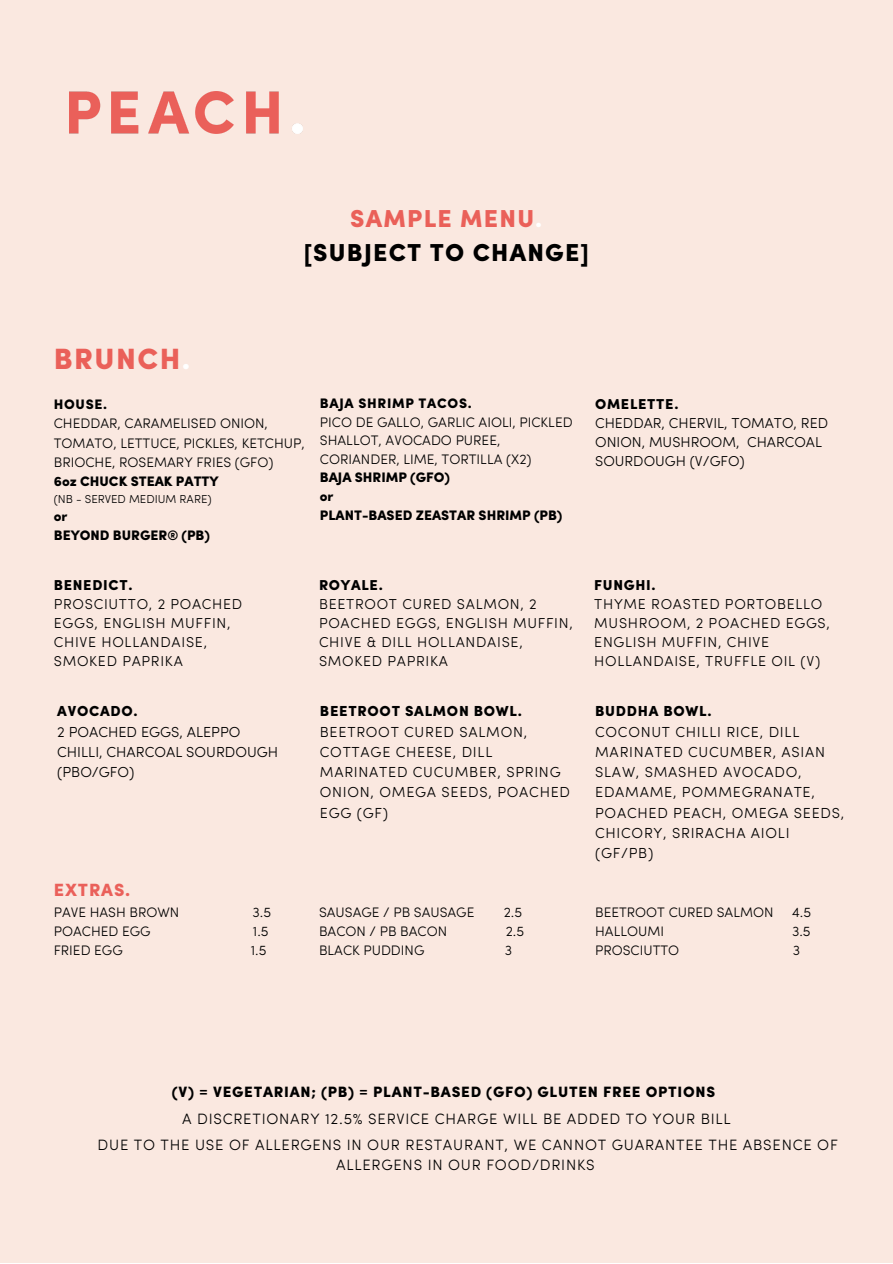
<style>
.page{position:relative;width:893px;height:1264px;background:#fff}
.page>*{position:absolute;margin:0;border:0;box-sizing:border-box;transform-origin:0 0}
.t1{font:900 29.4px "Sofia Pro";letter-spacing:.05em;color:#ea6059}
.t2{font:900 24.6px "Sofia Pro";letter-spacing:.05em;color:#000}
.t3{font:900 24.6px "Sofia Pro";letter-spacing:.05em;color:#ea6059}
.t4{font:900 17.7px "Sofia Pro";letter-spacing:.05em;color:#ea605a}
.t5{font:300 15px/20.2px "Sofia Pro";letter-spacing:.05em;color:#000;text-align:center}
.t6{font:900 15px "Sofia Pro";letter-spacing:.05em;color:#000}
.t7{font:300 14.55px/20.2px "Sofia Pro";letter-spacing:.05em;color:#000}
.t8{font:300 14.55px/20.2px "Sofia Pro";color:#000}
.t9{font:900 14.55px "Sofia Pro";letter-spacing:.05em;color:#000}
.t10{font:300 14.4px/19px "Sofia Pro";letter-spacing:.05em;color:#000}
.t11{font:300 14.4px/19px "Sofia Pro";color:#000}
.t12{font:900 14.4px "Sofia Pro";letter-spacing:.05em;color:#000}
.t13{font:300 13.8px/19.2px "Sofia Pro";color:#000}
.t14{font:900 13.8px "Sofia Pro";color:#000}
.t15{font:900 13.8px "Sofia Pro";letter-spacing:.05em;color:#000}
.t16{font:300 11.55px "Sofia Pro";color:#000}
.s1{color:#fff}
</style>
<div class="page">
<div style="left:0;top:0;width:892px;height:1262px;background:#fae8e0"></div>
<img style="left:69px;top:91px;width:233px;height:43px">
<p class="t3" style="left:350px;top:209px;width:193px">SAMPLE MENU<span class="s1">.</span></p>
<p class="t2" style="left:303px;top:242px;width:287px">[SUBJECT TO CHANGE]</p>
<p class="t1" style="left:54px;top:347px;width:138px">BRUNCH<span class="s1">.</span></p>
<p class="t14" style="left:54px;top:399px;width:55px">HOUSE.</p>
<p class="t13" style="left:54px;top:415px;width:252px">CHEDDAR, CARAMELISED ONION,<br>TOMATO, LETTUCE, PICKLES, KETCHUP,<br>BRIOCHE, ROSEMARY FRIES (GFO)</p>
<p class="t14" style="left:54px;top:475px;width:166px">6oz CHUCK STEAK PATTY</p>
<p class="t16" style="left:54px;top:494px;width:159px">(NB - SERVED MEDIUM RARE)</p>
<p class="t14" style="left:54px;top:510px;width:15px">or</p>
<p class="t14" style="left:54px;top:529px;width:158px">BEYOND BURGER® (PB)</p>
<p class="t15" style="left:320px;top:397px;width:153px">BAJA SHRIMP TACOS.</p>
<p class="t13" style="left:320px;top:414px;width:254px;line-height:18.6px">PICO DE GALLO, GARLIC AIOLI, PICKLED<br>SHALLOT, AVOCADO PUREE,<br>CORIANDER, LIME, TORTILLA (X2)</p>
<p class="t14" style="left:320px;top:472px;width:131px">BAJA SHRIMP (GFO)</p>
<p class="t14" style="left:320px;top:490px;width:15px">or</p>
<p class="t14" style="left:320px;top:509px;width:244px">PLANT-BASED ZEASTAR SHRIMP (PB)</p>
<p class="t12" style="left:595px;top:398px;width:85px">OMELETTE.</p>
<p class="t11" style="left:595px;top:415px;width:234px">CHEDDAR, CHERVIL, TOMATO, RED<br>ONION, MUSHROOM, CHARCOAL<br>SOURDOUGH (V/GFO)</p>
<p class="t12" style="left:54px;top:579px;width:80px">BENEDICT.</p>
<p class="t10" style="left:54px;top:596px;width:190px">PROSCIUTTO, 2 POACHED<br>EGGS, ENGLISH MUFFIN,<br>CHIVE HOLLANDAISE,<br>SMOKED PAPRIKA</p>
<p class="t9" style="left:57px;top:705px;width:82px">AVOCADO.</p>
<p class="t8" style="left:57px;top:722px;width:222px">2 POACHED EGGS, ALEPPO<br>CHILLI, CHARCOAL SOURDOUGH (PBO/GFO)</p>
<p class="t4" style="left:54px;top:882px;width:78px">EXTRAS.</p>
<p class="t13" style="left:54px;top:904px;width:127px">PAVE HASH BROWN</p>
<p class="t13" style="left:252px;top:904px;width:20px">3.5</p>
<p class="t13" style="left:54px;top:922px;width:98px">POACHED EGG</p>
<p class="t13" style="left:253px;top:922px;width:17px">1.5</p>
<p class="t13" style="left:54px;top:941px;width:70px">FRIED EGG</p>
<p class="t13" style="left:251px;top:941px;width:17px">1.5</p>
<p class="t12" style="left:319px;top:579px;width:65px">ROYALE.</p>
<p class="t10" style="left:319px;top:596px;width:255px">BEETROOT CURED SALMON, 2<br>POACHED EGGS, ENGLISH MUFFIN,<br>CHIVE &amp; DILL HOLLANDAISE,<br>SMOKED PAPRIKA</p>
<p class="t9" style="left:320px;top:705px;width:203px">BEETROOT SALMON BOWL.</p>
<p class="t7" style="left:320px;top:722px;width:252px">BEETROOT CURED SALMON,<br>COTTAGE CHEESE, DILL<br>MARINATED CUCUMBER, SPRING<br>ONION, OMEGA SEEDS, POACHED<br>EGG (GF)</p>
<p class="t13" style="left:319px;top:904px;width:157px">SAUSAGE / PB SAUSAGE</p>
<p class="t13" style="left:503px;top:904px;width:20px">2.5</p>
<p class="t13" style="left:319px;top:923px;width:130px">BACON / PB BACON</p>
<p class="t13" style="left:505px;top:923px;width:20px">2.5</p>
<p class="t13" style="left:319px;top:941px;width:107px">BLACK PUDDING</p>
<p class="t13" style="left:505px;top:941px;width:9px">3</p>
<p class="t12" style="left:594px;top:579px;width:63px">FUNGHI.</p>
<p class="t10" style="left:594px;top:596px;width:237px">THYME ROASTED PORTOBELLO<br>MUSHROOM, 2 POACHED EGGS,<br>ENGLISH MUFFIN, CHIVE<br>HOLLANDAISE, TRUFFLE OIL (V)</p>
<p class="t9" style="left:595px;top:705px;width:118px">BUDDHA BOWL.</p>
<p class="t7" style="left:595px;top:722px;width:251px">COCONUT CHILLI RICE, DILL<br>MARINATED CUCUMBER, ASIAN<br>SLAW, SMASHED AVOCADO,<br>EDAMAME, POMMEGRANATE,<br>POACHED PEACH, OMEGA SEEDS,<br>CHICORY, SRIRACHA AIOLI (GF/PB)</p>
<p class="t13" style="left:595px;top:904px;width:180px">BEETROOT CURED SALMON</p>
<p class="t13" style="left:791px;top:904px;width:21px">4.5</p>
<p class="t13" style="left:595px;top:923px;width:70px">HALLOUMI</p>
<p class="t13" style="left:792px;top:923px;width:20px">3.5</p>
<p class="t13" style="left:595px;top:941px;width:86px">PROSCIUTTO</p>
<p class="t13" style="left:792px;top:941px;width:9px">3</p>
<p class="t6" style="left:172px;top:1086px;width:545px">(V) = VEGETARIAN; (PB) = PLANT-BASED (GFO) GLUTEN FREE OPTIONS</p>
<p class="t5" style="left:182px;top:1109px;width:550px">A DISCRETIONARY 12.5% SERVICE CHARGE WILL BE ADDED TO YOUR BILL</p>
<p class="t5" style="left:98px;top:1136px;width:741px">DUE TO THE USE OF ALLERGENS IN OUR RESTAURANT, WE CANNOT GUARANTEE THE ABSENCE OF<br>ALLERGENS IN OUR FOOD/DRINKS</p>
</div>
